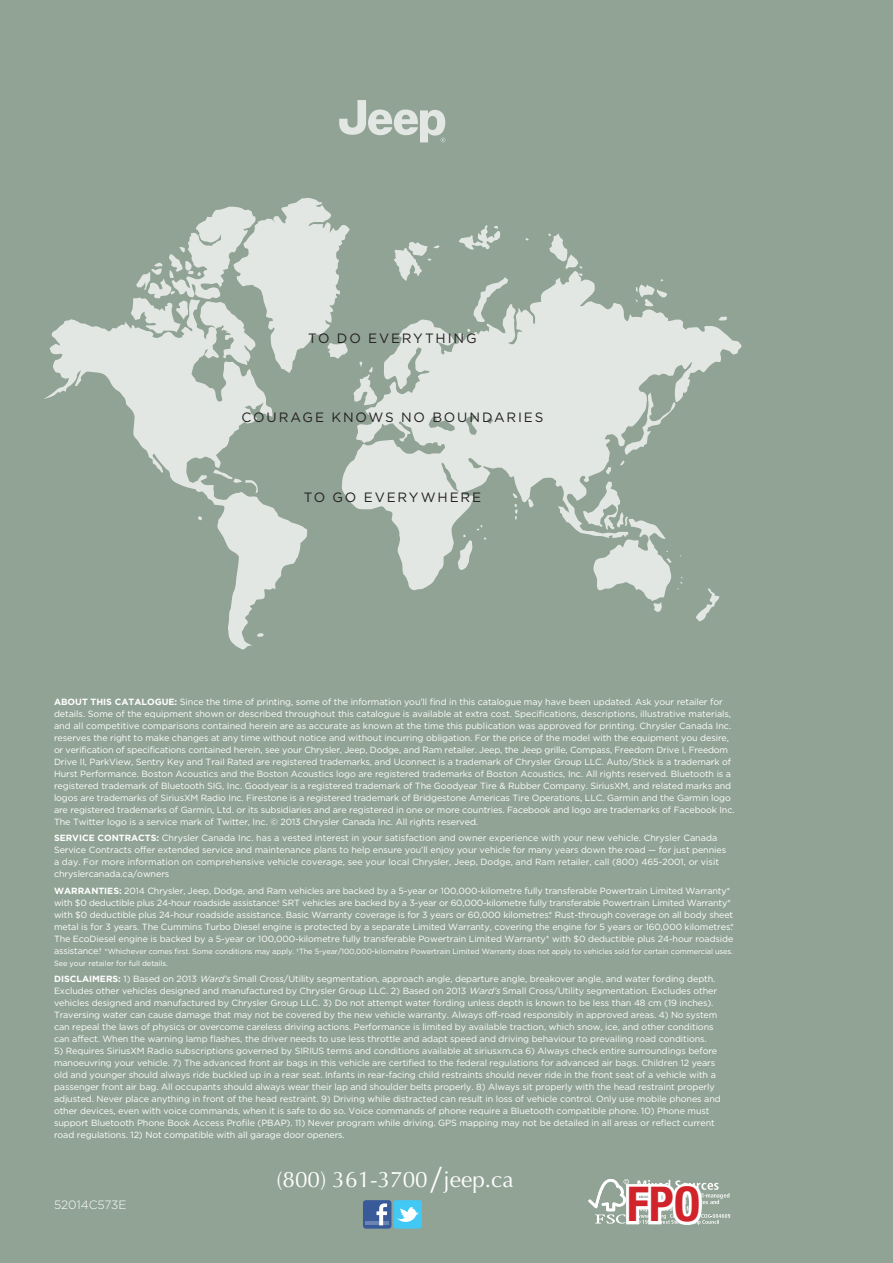
<style>
.page{position:relative;width:893px;height:1263px;background:#fff}
.page>*{position:absolute;margin:0;border:0;box-sizing:border-box;transform-origin:0 0}
.t1{font:700 condensed 48px "Helvetica Neue";color:#d1232a}
.t2{font:22.5px "Optima LT Std";color:#fff}
.t3{font:13.5px "Gotham";color:#231f20}
.t4{font:300 12px "Gotham";color:#fff}
.t5{font:9px/12px "Gotham";letter-spacing:-.01em;color:#fff}
.t6{font:7.5px/12px "Gotham";letter-spacing:-.02em;color:#fff}
.s1{font-weight:700}
.s2{font-size:9px}
.s3{font-style:italic}
.s4{font-size:36px}
</style>
<div class="page">
<div style="left:785px;top:0;width:108px;height:1263px;background:#91a395"></div>
<div style="left:0;top:0;width:785px;height:1263px;background:#91a395"></div>
<svg style="left:339px;top:100px;width:106px;height:42px"></svg>
<svg style="left:588px;top:1179px;width:142px;height:46px"></svg>
<svg style="left:393px;top:1200px;width:29px;height:28px"></svg>
<div style="left:363px;top:1200px;width:28px;height:29px;background:#395a99;border-radius:3px"></div>
<hr style="left:365px;top:1221px;width:24px;height:4px;background:#6c84b3">
<svg style="left:376px;top:1203px;width:11px;height:22px"></svg>
<svg style="left:44px;top:198px;width:697px;height:452px"></svg>
<h3 class="t3" style="left:308px;top:330px;width:11px">to</h3>
<h3 class="t3" style="left:337px;top:330px;width:12px">do</h3>
<h3 class="t3" style="left:368px;top:330px;width:12px">ever</h3>
<h3 class="t3" style="left:413px;top:330px;width:23px">ything</h3>
<h3 class="t3" style="left:241px;top:409px;width:13px">courage</h3>
<h3 class="t3" style="left:331px;top:409px;width:14px">knows</h3>
<h3 class="t3" style="left:401px;top:409px;width:12px">no</h3>
<h3 class="t3" style="left:432px;top:409px;width:12px">boundaries</h3>
<h3 class="t3" style="left:304px;top:488px;width:11px">to</h3>
<h3 class="t3" style="left:333px;top:488px;width:13px">go</h3>
<h3 class="t3" style="left:364px;top:488px;width:12px">ever</h3>
<h3 class="t3" style="left:409px;top:488px;width:25px">ywhere</h3>
<p class="t5" style="left:54px;top:695px;width:682px"><span class="s1">ABOUT THIS CATALOGUE:</span> Since the time of printing, some of the information you’ll find in this catalogue may have been updated. Ask your retailer for details. Some of the equipment shown or described throughout this catalogue is available at extra cost. Specifications, descriptions, illustrative materials, and all competitive comparisons contained herein are as accurate as known at the time this publication was approved for printing. Chrysler Canada Inc. reserves the right to make changes at any time without notice and without incurring obligation. For the price of the model with the equipment you desire, or verification of specifications contained herein, see your Chrysler, Jeep, Dodge, and Ram retailer. Jeep, the Jeep grille, Compass, Freedom Drive I, Freedom Drive II, ParkView, Sentry Key and Trail Rated are registered trademarks, and Uconnect is a trademark of Chrysler Group LLC. Auto/Stick is a trademark of Hurst Performance. Boston Acoustics and the Boston Acoustics logo are registered trademarks of Boston Acoustics, Inc. All rights reserved. Bluetooth is a registered trademark of Bluetooth SIG, Inc. Goodyear is a registered trademark of The Goodyear Tire &amp; Rubber Company. SiriusXM, and related marks and logos are trademarks of SiriusXM Radio Inc. Firestone is a registered trademark of Bridgestone Americas Tire Operations, LLC. Garmin and the Garmin logo are registered trademarks of Garmin, Ltd. or its subsidiaries and are registered in one or more countries. Facebook and logo are trademarks of Facebook Inc.<br>The Twitter logo is a service mark of Twitter, Inc. © 2013 Chrysler Canada Inc. All rights reserved.</p>
<p class="t5" style="left:54px;top:832px;width:674px"><span class="s1">SERVICE CONTRACTS:</span> Chrysler Canada Inc. has a vested interest in your satisfaction and owner experience with your new vehicle. Chrysler Canada Service Contracts offer extended service and maintenance plans to help ensure you’ll enjoy your vehicle for many years down the road — for just pennies a day. For more information on comprehensive vehicle coverage, see your local Chrysler, Jeep, Dodge, and Ram retailer, call (800) 465-2001, or visit chryslercanada.ca/owners</p>
<p class="t5" style="left:54px;top:884px;width:681px"><span class="s1">WARRANTIES:</span> 2014 Chrysler, Jeep, Dodge, and Ram vehicles are backed by a 5-year or 100,000-kilometre fully transferable Powertrain Limited Warranty* with $0 deductible plus 24-hour roadside assistance.† SRT vehicles are backed by a 3-year or 60,000-kilometre fully transferable Powertrain Limited Warranty* with $0 deductible plus 24-hour roadside assistance. Basic Warranty coverage is for 3 years or 60,000 kilometres.* Rust-through coverage on all body sheet metal is for 3 years. The Cummins Turbo Diesel engine is protected by a separate Limited Warranty, covering the engine for 5 years or 160,000 kilometres.* The EcoDiesel engine is backed by a 5-year or 100,000-kilometre fully transferable Powertrain Limited Warranty* with $0 deductible plus 24-hour roadside</p>
<p class="t6" style="left:54px;top:945px;width:680px"><span class="s2">assistance.†</span> *Whichever comes first. Some conditions may apply. †The 5-year/100,000-kilometre Powertrain Limited Warranty does not apply to vehicles sold for certain commercial uses.<br>See your retailer for full details.</p>
<p class="t5" style="left:54px;top:973px;width:665px"><span class="s1">DISCLAIMERS:</span> 1) Based on 2013 <span class="s3">Ward’s</span>Small Cross/Utility segmentation, approach angle, departure angle, breakover angle, and water fording depth.<br>Excludes other vehicles designed and manufactured by Chrysler Group LLC. 2) Based on 2013 <span class="s3">Ward’s</span>Small Cross/Utility segmentation. Excludes other vehicles designed and manufactured by Chrysler Group LLC. 3) Do not attempt water fording unless depth is known to be less than 48 cm (19 inches).<br>Traversing water can cause damage that may not be covered by the new vehicle warranty. Always off-road responsibly in approved areas. 4) No system can repeal the laws of physics or overcome careless driving actions. Performance is limited by available traction, which snow, ice, and other conditions can affect. When the warning lamp flashes, the driver needs to use less throttle and adapt speed and driving behaviour to prevailing road conditions.</p>
<p class="t5" style="left:54px;top:1045px;width:668px">5) Requires SiriusXM Radio subscriptions governed by SIRIUS terms and conditions available at siriusxm.ca 6) Always check entire surroundings before manoeuvring your vehicle. 7) The advanced front air bags in this vehicle are certified to the federal regulations for advanced air bags. Children 12 years old and younger should always ride buckled up in a rear seat. Infants in rear-facing child restraints should never ride in the front seat of a vehicle with a passenger front air bag. All occupants should always wear their lap and shoulder belts properly. 8) Always sit properly with the head restraint properly adjusted. Never place anything in front of the head restraint. 9) Driving while distracted can result in loss of vehicle control. Only use mobile phones and other devices, even with voice commands, when it is safe to do so. Voice commands of phone require a Bluetooth compatible phone. 10) Phone must support Bluetooth Phone Book Access Profile (PBAP). 11) Never program while driving. GPS mapping may not be detailed in all areas or reflect current road regulations. 12) Not compatible with all garage door openers.</p>
<h3 class="t4" style="left:54px;top:1197px;width:74px">52014C573E</h3>
<h2 class="t2" style="left:276px;top:1166px;width:239px">(800) 361-3700 <span class="s4">/</span>jeep.ca</h2>
<h1 class="t1" style="left:627px;top:1175px;width:75px">FPO</h1>
</div>
